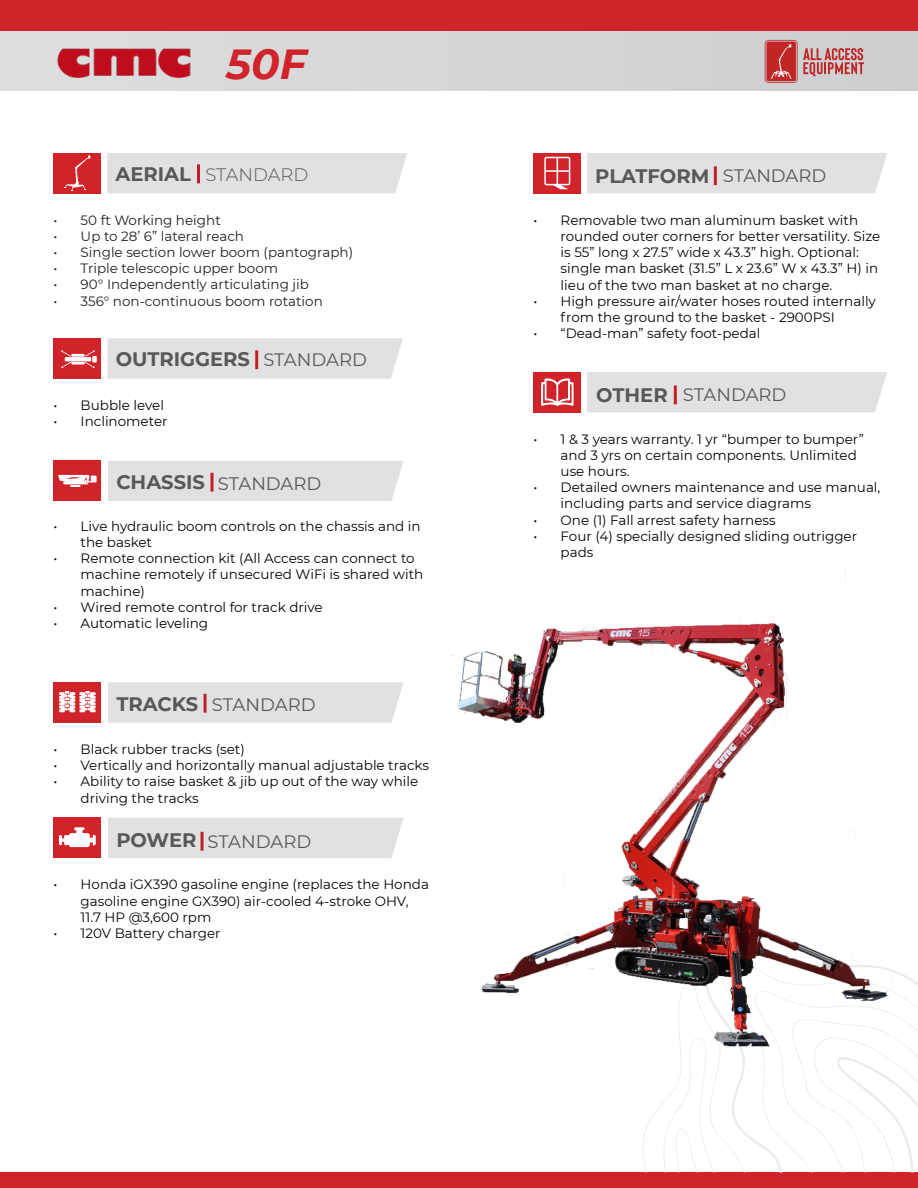
<style>
.page{position:relative;width:918px;height:1188px;background:#fff}
.page>*{position:absolute;margin:0;border:0;box-sizing:border-box;transform-origin:0 0}
.t1{font:italic 700 42px "Montserrat";color:#d1232a}
.t2{font:700 19.5px "Montserrat";color:#57585a}
.t3{font:18px "Montserrat";color:#57585a}
.t4{font:300 18px "Montserrat";color:#57585a}
.t5{font:13.5px/16.2px "Montserrat";color:#040503}
.t6{font:13.5px "Montserrat";color:#231f20}
</style>
<div class="page">
<div style="left:0;top:0;width:918px;height:32px;background:#d1232a"></div>
<div style="left:0;top:1173px;width:918px;height:15px;background:#d1232a"></div>
<div style="left:1px;top:32px;width:917px;height:59px;background:#d5d6d8"></div>
<img style="left:57px;top:48px;width:134px;height:30px">
<svg style="left:765px;top:40px;width:99px;height:43px"></svg>
<svg style="left:642px;top:969px;width:276px;height:204px"></svg>
<div style="left:54px;top:460px;width:47px;height:41px;background:#d1232a"></div>
<div style="left:54px;top:338px;width:47px;height:41px;background:#d1232a"></div>
<div style="left:54px;top:153px;width:47px;height:40px;background:#d1232a"></div>
<div style="left:534px;top:153px;width:47px;height:41px;background:#d1232a"></div>
<div style="left:534px;top:372px;width:47px;height:40px;background:#d1232a"></div>
<div style="left:54px;top:682px;width:47px;height:41px;background:#d1232a"></div>
<div style="left:54px;top:818px;width:47px;height:40px;background:#d1232a"></div>
<svg style="left:59px;top:691px;width:37px;height:21px"></svg>
<svg style="left:59px;top:827px;width:37px;height:20px"></svg>
<svg style="left:58px;top:475px;width:39px;height:12px"></svg>
<hr style="left:65px;top:357px;width:26px;height:4px;background:#fff">
<hr style="left:71px;top:354px;width:14px;height:3px;background:#fff">
<hr style="left:71px;top:362px;width:14px;height:3px;background:#fff">
<svg style="left:85px;top:350px;width:12px;height:18px"></svg>
<svg style="left:61px;top:350px;width:10px;height:18px"></svg>
<svg style="left:541px;top:378px;width:33px;height:28px"></svg>
<div style="left:544px;top:157px;width:26px;height:28px;border:2px solid #fff;border-radius:2px"></div>
<hr style="left:545px;top:170px;width:25px;height:2px;background:#fff">
<svg style="left:553px;top:158px;width:15px;height:31px"></svg>
<img style="left:451px;top:569px;width:440px;height:499px">
<svg style="left:64px;top:155px;width:26px;height:36px"></svg>
<div style="left:107px;top:153px;width:300px;height:40px;background:#e0e1e3"></div>
<hr style="left:197px;top:164px;width:3px;height:19px;background:#c12027">
<svg style="left:108px;top:338px;width:295px;height:41px;background:#e1e1e3"></svg>
<hr style="left:255px;top:350px;width:3px;height:19px;background:#c12027">
<div style="left:108px;top:461px;width:295px;height:40px;background:#e0e1e3"></div>
<hr style="left:210px;top:473px;width:3px;height:19px;background:#c12027">
<div style="left:108px;top:682px;width:295px;height:41px;background:#e0e1e3"></div>
<hr style="left:204px;top:694px;width:3px;height:19px;background:#c12027">
<div style="left:108px;top:818px;width:295px;height:40px;background:#e0e1e3"></div>
<hr style="left:201px;top:832px;width:3px;height:19px;background:#c12027">
<div style="left:587px;top:153px;width:300px;height:40px;background:#e0e1e3"></div>
<hr style="left:714px;top:166px;width:3px;height:19px;background:#c12027">
<div style="left:587px;top:372px;width:300px;height:40px;background:#e0e1e3"></div>
<hr style="left:674px;top:385px;width:3px;height:19px;background:#c12027">
<p class="t1" style="left:226px;top:33px;width:82px">50F</p>
<p class="t2" style="left:115px;top:160px;width:77px">AERIAL</p>
<p class="t4" style="left:205px;top:162px;width:104px">STANDARD</p>
<p class="t6" style="left:54px;top:210px;width:169px">• 50 ft Working height</p>
<p class="t6" style="left:54px;top:227px;width:192px">• Up to 28’ 6” lateral reach</p>
<p class="t6" style="left:54px;top:243px;width:301px">• Single section lower boom (pantograph)</p>
<p class="t6" style="left:54px;top:259px;width:226px">• Triple telescopic upper boom</p>
<p class="t6" style="left:54px;top:275px;width:257px">• 90° Independently articulating jib</p>
<p class="t6" style="left:54px;top:291px;width:271px">• 356° non-continuous boom rotation</p>
<p class="t2" style="left:116px;top:345px;width:136px">OUTRIGGERS</p>
<p class="t3" style="left:263px;top:347px;width:105px">STANDARD</p>
<p class="t5" style="left:54px;top:396px;width:112px">• Bubble level</p>
<p class="t5" style="left:54px;top:413px;width:115px">• Inclinometer</p>
<p class="t2" style="left:116px;top:468px;width:90px">CHASSIS</p>
<p class="t3" style="left:218px;top:471px;width:105px">STANDARD</p>
<p class="t5" style="left:81px;top:518px;width:342px;text-indent:-27px">• Live hydraulic boom controls on the chassis and in the basket</p>
<p class="t5" style="left:81px;top:550px;width:344px;text-indent:-27px">• Remote connection kit (All Access can connect to machine remotely if unsecured WiFi is shared with machine)</p>
<p class="t5" style="left:54px;top:599px;width:271px">• Wired remote control for track drive</p>
<p class="t5" style="left:54px;top:615px;width:156px">• Automatic leveling</p>
<p class="t2" style="left:116px;top:690px;width:83px">TRACKS</p>
<p class="t3" style="left:212px;top:692px;width:105px">STANDARD</p>
<p class="t5" style="left:54px;top:741px;width:193px">• Black rubber tracks (set)</p>
<p class="t5" style="left:54px;top:757px;width:377px">• Vertically and horizontally manual adjustable tracks</p>
<p class="t5" style="left:81px;top:773px;width:339px;text-indent:-27px">• Ability to raise basket &amp; jib up out of the way while driving the tracks</p>
<p class="t2" style="left:116px;top:826px;width:82px">POWER</p>
<p class="t3" style="left:208px;top:829px;width:105px">STANDARD</p>
<p class="t5" style="left:81px;top:876px;width:350px;text-indent:-27px">• Honda iGX390 gasoline engine (replaces the Honda gasoline engine GX390) air-cooled 4-stroke OHV,<br>11.7 HP @3,600 rpm</p>
<p class="t5" style="left:54px;top:925px;width:168px">• 120V Battery charger</p>
<p class="t2" style="left:595px;top:162px;width:116px">PLATFORM</p>
<p class="t3" style="left:723px;top:163px;width:105px">STANDARD</p>
<p class="t5" style="left:561px;top:211px;width:321px;text-indent:-27px">• Removable two man aluminum basket with rounded outer corners for better versatility. Size is 55” long x 27.5” wide x 43.3” high. Optional: single man basket (31.5” L x 23.6” W x 43.3” H) in lieu of the two man basket at no charge.</p>
<p class="t5" style="left:561px;top:292px;width:317px;text-indent:-27px">• High pressure air/water hoses routed internally from the ground to the basket - 2900PSI</p>
<p class="t5" style="left:534px;top:325px;width:228px">• “Dead-man” safety foot-pedal</p>
<p class="t2" style="left:596px;top:381px;width:73px">OTHER</p>
<p class="t3" style="left:683px;top:383px;width:105px">STANDARD</p>
<p class="t5" style="left:561px;top:430px;width:305px;text-indent:-27px">• 1 &amp; 3 years warranty. 1 yr “bumper to bumper” and 3 yrs on certain components. Unlimited use hours.</p>
<p class="t5" style="left:561px;top:479px;width:321px;text-indent:-27px">• Detailed owners maintenance and use manual, including parts and service diagrams</p>
<p class="t5" style="left:534px;top:511px;width:244px">• One (1) Fall arrest safety harness</p>
<p class="t5" style="left:561px;top:527px;width:298px;text-indent:-27px">• Four (4) specially designed sliding outrigger pads</p>
</div>
